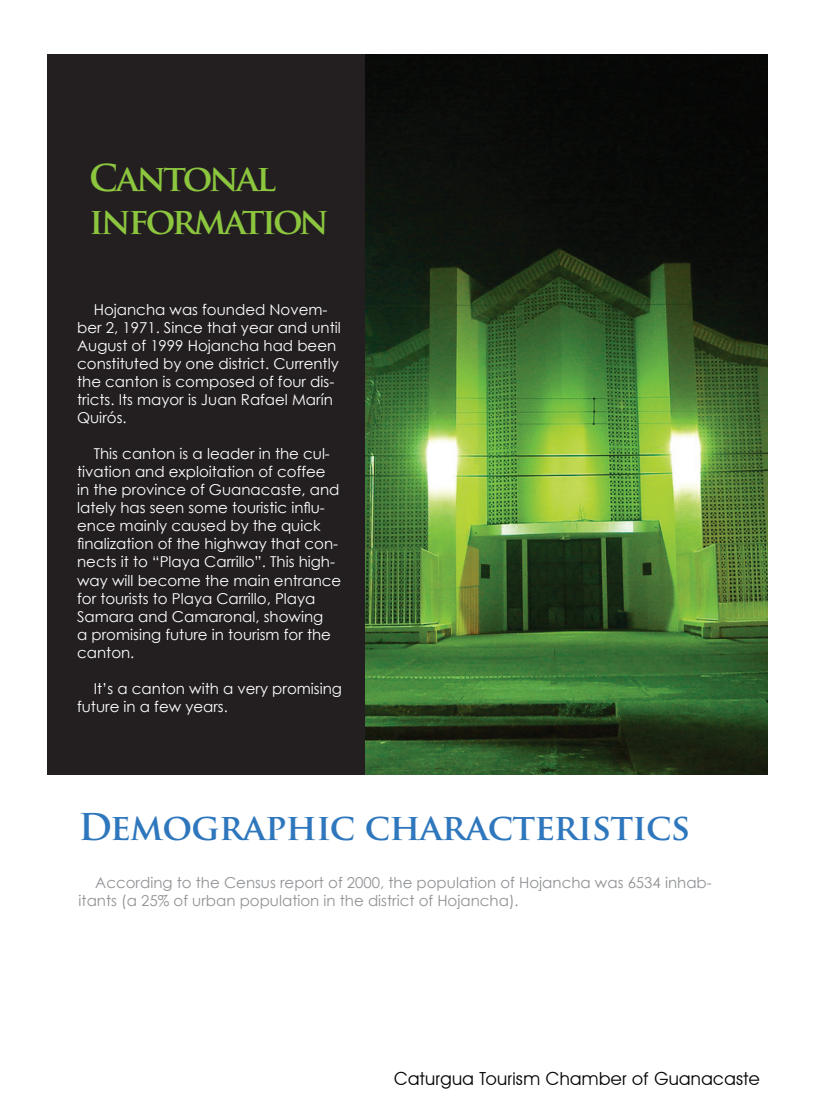
<style>
.page{position:relative;width:815px;height:1108px;background:#fff}
.page>*{position:absolute;margin:0;border:0;box-sizing:border-box;transform-origin:0 0}
.t1{font:700 36px "Trajan Pro";letter-spacing:-.02em;color:#2f77bd}
.t2{font:700 36px/43.2px "Trajan Pro";letter-spacing:-.08em;color:#8cc63e}
.t3{font:18px "Avant Garde IT Cby BT";letter-spacing:.02em;color:#040503}
.t4{font:15px/18px "Century Gothic";color:#fff}
.t5{font:15px/18px "Century Gothic";color:#909295}
</style>
<div class="page">
<div style="left:47px;top:54px;width:318px;height:720px;background:#231f20"></div>
<img style="left:365px;top:54px;width:402px;height:720px">
<h1 class="t2" style="left:89px;top:157px;width:241px">Cantonal information</h1>
<p class="t4" style="left:77px;top:300px;width:265px;text-indent:17px">Hojancha was founded Novem&shy;ber 2, 1971. Since that year and until<br>August of 1999 Hojancha had been constituted by one district. Currently the canton is composed of four dis&shy;tricts. Its mayor is Juan Rafael Marín<br>Quirós.</p>
<p class="t4" style="left:77px;top:444px;width:266px;text-indent:17px">This canton is a leader in the cul&shy;tivation and exploitation of coffee in the province of Guanacaste, and lately has seen some touristic influ&shy;ence mainly caused by the quick finalization of the highway that con&shy;nects it to “Playa Carrillo”. This high&shy;way will become the main entrance for tourists to Playa Carrillo, Playa Samara and Camaronal, showing<br>a promising future in tourism for the canton.</p>
<p class="t4" style="left:77px;top:678px;width:266px;text-indent:17px">It’s a canton with a very promising future in a few years.</p>
<h1 class="t1" style="left:79px;top:804px;width:613px">Demographic characteristics</h1>
<p class="t5" style="left:79px;top:873px;width:634px;text-indent:17px">According to the Census report of 2000, the population of Hojancha was 6534 inhab&shy;itants (a 25% of urban population in the district of Hojancha).</p>
<p class="t3" style="left:394px;top:1066px;width:367px">Caturgua Tourism Chamber of Guanacaste</p>
</div>
